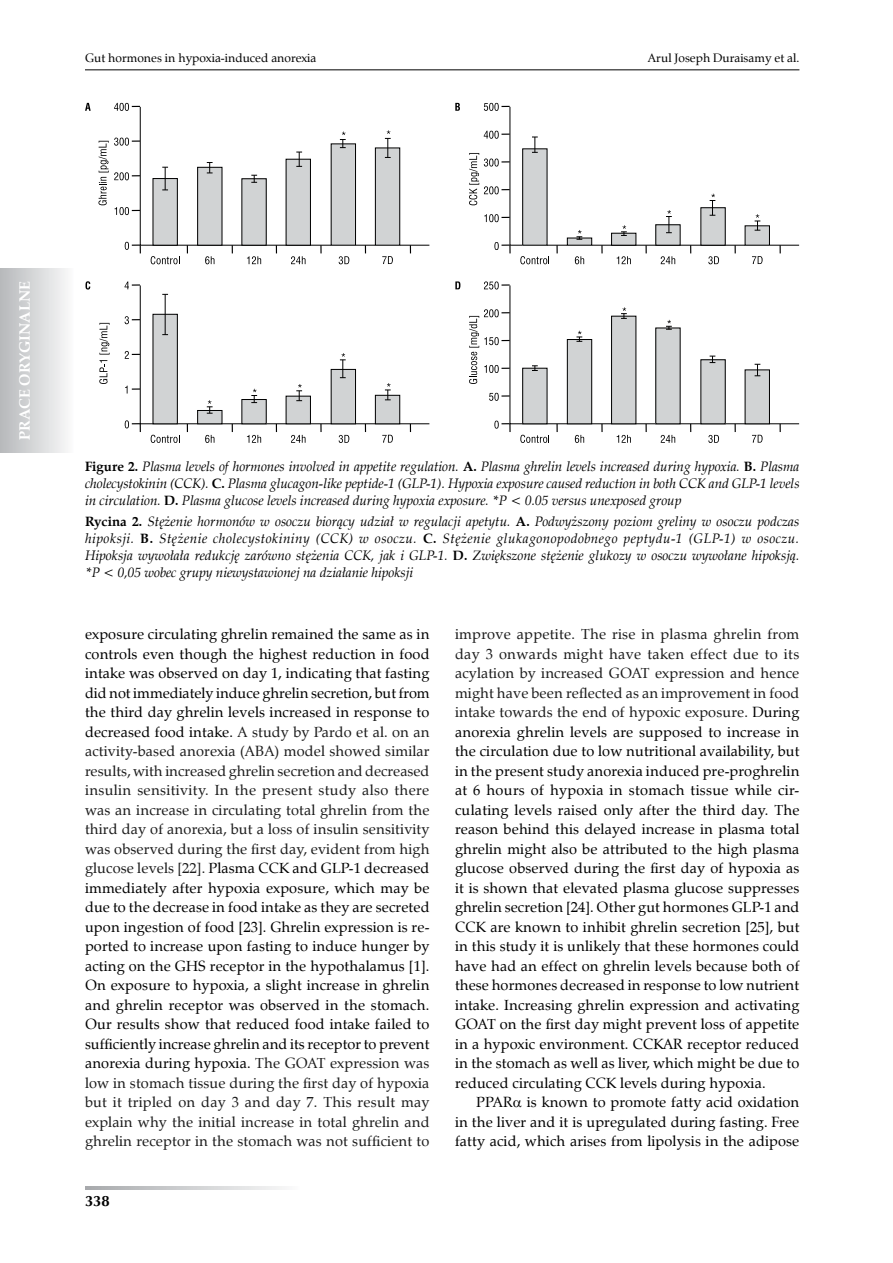
<style>
.page{position:relative;width:893px;height:1263px;background:#fff}
.page>*{position:absolute;margin:0;border:0;box-sizing:border-box;transform-origin:0 0}
.t1{font:700 15px "Zapf Calligr EU";color:#fff}
.t2{font:700 15px "Zapf Humnst EU";color:#000}
.t3{font:14.55px/19.5px "Zapf Calligr EU";letter-spacing:.01em;color:#000;text-align:justify}
.t4{font:italic 13.5px/17px "Zapf Calligr EU";color:#000;text-align:justify}
.t5{font:12px "Zapf Calligr EU";color:#000}
.s1{font-weight:700;font-style:normal}
.s2{color:#1c1c1c}
</style>
<div class="page">
<svg style="left:85px;top:1186px;width:197px;height:3px"></svg>
<div style="left:0;top:269px;width:73px;height:183px;background:linear-gradient(to right,#b6b9bb,#fafafa)"></div>
<hr style="left:85px;top:69px;width:714px;height:1px;background:#000">
<svg style="left:85px;top:103px;width:6px;height:8px"></svg>
<svg style="left:98px;top:103px;width:332px;height:161px"></svg>
<svg style="left:455px;top:103px;width:5px;height:8px"></svg>
<svg style="left:469px;top:103px;width:331px;height:161px"></svg>
<svg style="left:86px;top:281px;width:4px;height:9px"></svg>
<svg style="left:99px;top:323px;width:11px;height:61px"></svg>
<svg style="left:125px;top:281px;width:305px;height:162px"></svg>
<svg style="left:455px;top:281px;width:5px;height:8px"></svg>
<svg style="left:469px;top:281px;width:331px;height:162px"></svg>
<p class="t5" style="left:85px;top:50px;width:233px">Gut hormones in hypoxia-induced anorexia</p>
<p class="t5" style="left:648px;top:50px;width:153px">Arul Joseph Duraisamy et al.</p>
<p class="t1" style="left:15px;top:440px;width:161px;rotate:-90deg">PRACE ORYGINALNE</p>
<p class="t4" style="left:85px;top:458px;width:716px"><span class="s1">Figure 2.</span> Plasma levels of hormones involved in appetite regulation. <span class="s1">A.</span> Plasma ghrelin levels increased during hypoxia. <span class="s1">B.</span> Plasma cholecystokinin (CCK). <span class="s1">C.</span> Plasma glucagon-like peptide-1 (GLP-1). Hypoxia exposure caused reduction in both CCK and GLP-1 levels in circulation. <span class="s1">D.</span> Plasma glucose levels increased during hypoxia exposure. *P &lt; 0.05 versus unexposed group</p>
<p class="t4" style="left:85px;top:513px;width:716px"><span class="s1">Rycina 2.</span> Stężenie hormonów w osoczu biorący udział w regulacji apetytu. <span class="s1">A.</span> Podwyższony poziom greliny w osoczu podczas hipoksji. <span class="s1">B.</span> Stężenie cholecystokininy (CCK) w osoczu. <span class="s1">C.</span> Stężenie glukagonopodobnego peptydu-1 (GLP-1) w osoczu.<br>Hipoksja wywołała redukcję zarówno stężenia CCK, jak i GLP-1. <span class="s1">D.</span> Zwiększone stężenie glukozy w osoczu wywołane hipoksją. *P &lt; 0,05 wobec grupy niewystawionej na działanie hipoksji</p>
<p class="t3" style="left:85px;top:625px;width:346px">exposure circulating ghrelin remained the same as in controls even though the highest reduction in food intake was observed on day 1, indicating that fasting did not immediately induce ghrelin secretion, but from the third day ghrelin levels increased in response to decreased food intake. <span class="s2">A study by Pardo et al. on an activity-based anorexia (ABA) model showed similar results, with increased ghrelin secretion and decreased insulin sensitivity. In the present study also there was an increase in circulating total ghrelin from the third day of anorexia, but a loss of insulin sensitivity was observed during the first day, evident from high glucose levels [22].</span> Plasma CCK and GLP-1 decreased immediately after hypoxia exposure, which may be due to the decrease in food intake as they are secreted upon ingestion of food [23]. Ghrelin expression is re&shy;ported to increase upon fasting to induce hunger by acting on the GHS receptor in the hypothalamus [1].<br>On exposure to hypoxia, a slight increase in ghrelin and ghrelin receptor was observed in the stomach.<br>Our results show that reduced food intake failed to sufficiently increase ghrelin and its receptor to prevent anorexia during hypoxia. <span class="s2">The GOAT expression was low in stomach tissue during the first day of hypoxia but it tripled on day 3 and day 7. This result may explain why the initial increase in total ghrelin and ghrelin receptor in the stomach was not sufficient to</span></p>
<p class="t3" style="left:455px;top:625px;width:346px"><span class="s2">improve appetite. The rise in plasma ghrelin from day 3 onwards might have taken effect due to its acylation by increased GOAT expression and hence might have been reflected as an improvement in food intake towards the end of hypoxic exposure.</span> During anorexia ghrelin levels are supposed to increase in the circulation due to low nutritional availability, but in the present study anorexia induced pre-proghrelin at 6 hours of hypoxia in stomach tissue while cir&shy;culating levels raised only after the third day. The reason behind this delayed increase in plasma total ghrelin might also be attributed to the high plasma glucose observed during the first day of hypoxia as it is shown that elevated plasma glucose suppresses ghrelin secretion [24]. Other gut hormones GLP-1 and CCK are known to inhibit ghrelin secretion [25], but in this study it is unlikely that these hormones could have had an effect on ghrelin levels because both of these hormones decreased in response to low nutrient intake. Increasing ghrelin expression and activating GOAT on the first day might prevent loss of appetite in a hypoxic environment. CCKAR receptor reduced in the stomach as well as liver, which might be due to reduced circulating CCK levels during hypoxia.</p>
<p class="t3" style="left:455px;top:1093px;width:346px;text-indent:21px">PPAR is known to promote fatty acid oxidation in the liver and it is upregulated during fasting. Free fatty acid, which arises from lipolysis in the adipose</p>
<p class="t2" style="left:85px;top:1191px;width:26px">338</p>
</div>
